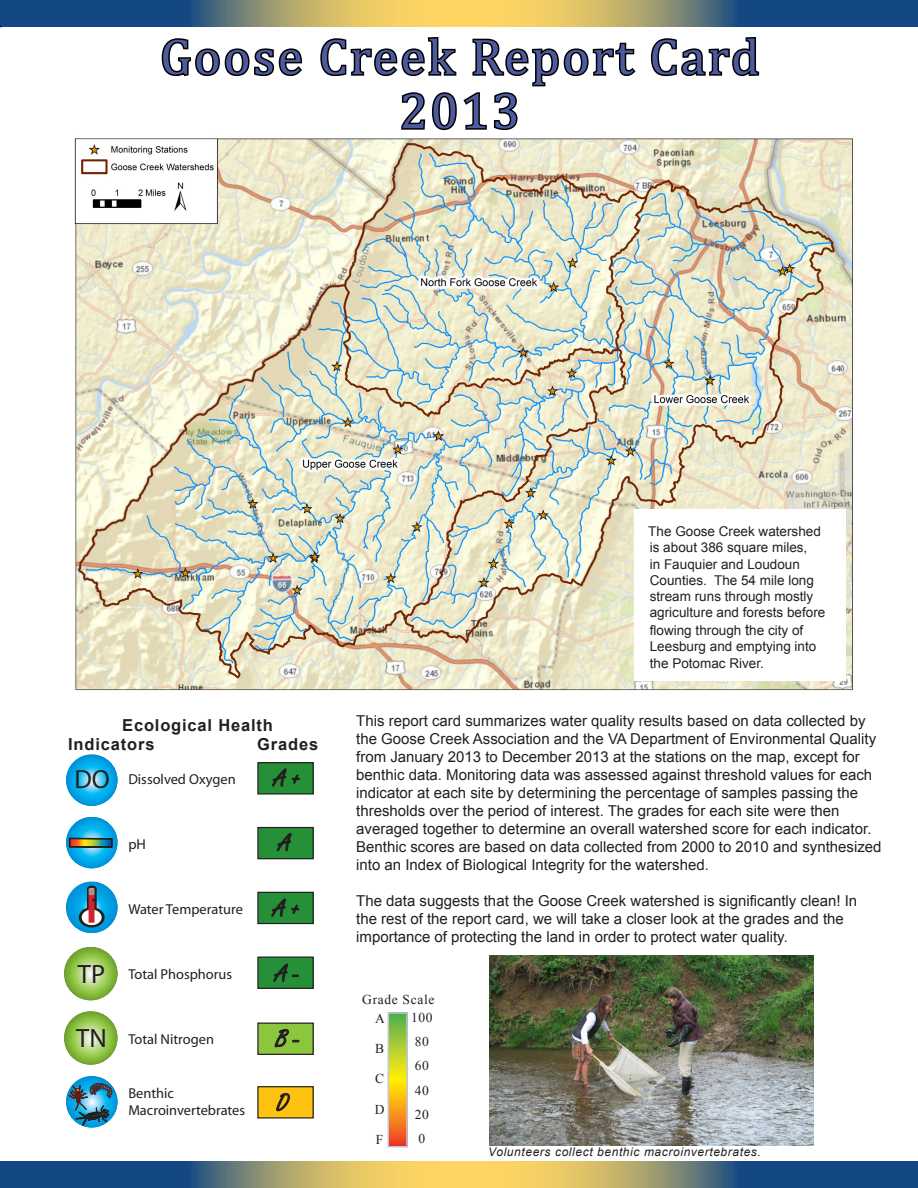
<style>
.page{position:relative;width:918px;height:1188px;background:#fff}
.page>*{position:absolute;margin:0;border:0;box-sizing:border-box;transform-origin:0 0}
.t1{font:51px "Cambria";letter-spacing:.05em;color:#4d5a9e}
.t2{font:26.55px "Myriad";color:#231f20}
.t3{font:26.4px "Myriad";color:#231f20}
.t4{font:25.2px "Freestyle Script";color:#231f20}
.t5{font:700 16.5px "Arial";letter-spacing:.05em;color:#231f20}
.t6{font:15px/18px "Arial";color:#231f20}
.t7{font:14.4px/17.2px "Myriad";color:#231f20}
.t8{font:13.5px/16.2px "Arial";color:#231f20}
.Paragraph_Style_1{font:13.5px "Times New Roman";letter-spacing:.05em;color:#231f20}
.t9{font:italic 12px "Arial";letter-spacing:.05em;color:#231f20}
.s1{font-size:15px}
</style>
<div class="page">
<img style="left:74px;top:138px;width:779px;height:553px">
<hr style="left:0;top:1162px;width:3px;height:26px;background:#144884">
<svg style="left:0;top:0;width:3px;height:27px"></svg>
<svg style="left:161px;top:38px;width:141px;height:39px"></svg>
<svg style="left:650px;top:37px;width:110px;height:40px"></svg>
<svg style="left:320px;top:37px;width:316px;height:94px"></svg>
<svg style="left:2px;top:0;width:916px;height:26px;background:#778475"></svg>
<svg style="left:1px;top:1161px;width:917px;height:27px;background:#778475"></svg>
<div style="left:635px;top:509px;width:211px;height:172px;background:#fff"></div>
<svg style="left:64px;top:947px;width:54px;height:53px;background:#97c45a"></svg>
<svg style="left:64px;top:1011px;width:54px;height:54px;background:#99c55d"></svg>
<svg style="left:66px;top:754px;width:52px;height:52px;background:#1fb2ea"></svg>
<div style="left:258px;top:1023px;width:55px;height:31px;background:#8bc63e"></div>
<div style="left:257px;top:1023px;width:57px;height:32px;border:1px solid #231f20"></div>
<svg style="left:274px;top:1029px;width:26px;height:19px"></svg>
<div style="left:258px;top:828px;width:55px;height:31px;background:#269039"></div>
<div style="left:257px;top:827px;width:57px;height:32px;border:1px solid #231f20"></div>
<svg style="left:276px;top:833px;width:16px;height:19px"></svg>
<svg style="left:66px;top:882px;width:52px;height:51px"></svg>
<svg style="left:80px;top:908px;width:23px;height:18px"></svg>
<div style="left:79px;top:907px;width:25px;height:20px;border:3px solid #231f20;border-radius:50%"></div>
<div style="left:89px;top:895px;width:5px;height:28px;background:#d1232a"></div>
<svg style="left:85px;top:886px;width:13px;height:25px"></svg>
<svg style="left:66px;top:1076px;width:52px;height:52px"></svg>
<svg style="left:69px;top:1083px;width:43px;height:43px;background:#418aaa"></svg>
<div style="left:258px;top:892px;width:55px;height:32px;background:#269039"></div>
<div style="left:257px;top:892px;width:57px;height:32px;border:1px solid #231f20"></div>
<svg style="left:271px;top:898px;width:29px;height:19px"></svg>
<div style="left:258px;top:763px;width:55px;height:31px;background:#269039"></div>
<div style="left:257px;top:762px;width:57px;height:33px;border:1px solid #231f20"></div>
<svg style="left:271px;top:768px;width:29px;height:19px"></svg>
<div style="left:258px;top:957px;width:55px;height:31px;background:#269039"></div>
<div style="left:257px;top:957px;width:57px;height:32px;border:1px solid #231f20"></div>
<svg style="left:273px;top:963px;width:26px;height:19px"></svg>
<div style="left:258px;top:1087px;width:55px;height:31px;background:#fec210"></div>
<div style="left:257px;top:1086px;width:57px;height:33px;border:1px solid #231f20"></div>
<svg style="left:276px;top:1093px;width:15px;height:19px"></svg>
<svg style="left:66px;top:817px;width:52px;height:51px;background:#0eabe7"></svg>
<svg style="left:68px;top:837px;width:45px;height:11px"></svg>
<svg style="left:391px;top:1015px;width:14px;height:130px;background:#d2b222"></svg>
<div style="left:388px;top:1012px;width:20px;height:136px;border:2px solid #bcc8e0"></div>
<img style="left:490px;top:956px;width:324px;height:190px">
<p class="t1" style="left:160px;top:27px;width:601px">Goose Creek Report Card</p>
<p class="t1" style="left:399px;top:81px;width:122px">2013</p>
<p class="t5" style="left:122px;top:714px;width:152px">Ecological Health</p>
<p class="t5" style="left:68px;top:734px;width:88px">Indicators</p>
<p class="t5" style="left:257px;top:734px;width:62px">Grades</p>
<p class="t3" style="left:74px;top:766px;width:37px">DO</p>
<p class="t7" style="left:128px;top:772px;width:109px">Dissolved Oxygen</p>
<p class="t7" style="left:128px;top:836px;width:19px">pH</p>
<p class="t7" style="left:128px;top:901px;width:116px">Water Temperature</p>
<p class="t2" style="left:78px;top:961px;width:29px">TP</p>
<p class="t7" style="left:128px;top:966px;width:105px">Total Phosphorus</p>
<p class="t4" style="left:276px;top:960px;width:25px">A -</p>
<p class="t2" style="left:76px;top:1025px;width:32px">TN</p>
<p class="t7" style="left:128px;top:1031px;width:87px">Total Nitrogen</p>
<p class="t4" style="left:276px;top:1025px;width:25px">B -</p>
<p class="t7" style="left:128px;top:1085px;width:118px">Benthic<br>Macroinvertebrates</p>
<p class="t4" style="left:277px;top:1089px;width:13px">D</p>
<p class="t8" style="left:648px;top:524px;width:179px">The Goose Creek watershed is about 386 square miles,<br>in Fauquier and Loudoun<br>Counties. The 54 mile long stream runs through mostly agriculture and forests before</p>
<p class="t8" style="left:650px;top:623px;width:168px">flowing through <span class="s1">t</span>he city of<br>Leesburg and emptying into the Potomac River.</p>
<p class="t6" style="left:356px;top:712px;width:527px">This report card summarizes water quality results based on data collected by the Goose Creek Association and the VA Department of Environmental Quality from January 2013 to December 2013 at the stations on the map, except for benthic data. Monitoring data was assessed against threshold values for each indicator at each site by determining the percentage of samples passing the thresholds over the period of interest. The grades for each site were then averaged together to determine an overall watershed score for each indicator.<br>Benthic scores are based on data collected from 2000 to 2010 and synthesized into an Index of Biological Integrity for the watershed.</p>
<p class="t6" style="left:356px;top:892px;width:503px">The data suggests that the Goose Creek watershed is significantly clean! In the rest of the report card, we will take a closer look at the grades and the importance of protecting the land in order to protect water quality.</p>
<p class="Paragraph_Style_1" style="left:362px;top:990px;width:74px">Grade Scale</p>
<p class="Paragraph_Style_1" style="left:375px;top:1009px;width:11px">A</p>
<p class="Paragraph_Style_1" style="left:375px;top:1039px;width:11px">B</p>
<p class="Paragraph_Style_1" style="left:375px;top:1070px;width:11px">C</p>
<p class="Paragraph_Style_1" style="left:375px;top:1100px;width:11px">D</p>
<p class="Paragraph_Style_1" style="left:376px;top:1130px;width:9px">F</p>
<p class="Paragraph_Style_1" style="left:411px;top:1008px;width:23px">100</p>
<p class="Paragraph_Style_1" style="left:415px;top:1032px;width:16px">80</p>
<p class="Paragraph_Style_1" style="left:415px;top:1057px;width:16px">60</p>
<p class="Paragraph_Style_1" style="left:415px;top:1081px;width:16px">40</p>
<p class="Paragraph_Style_1" style="left:415px;top:1105px;width:16px">20</p>
<p class="Paragraph_Style_1" style="left:418px;top:1130px;width:8px">0</p>
<p class="t9" style="left:488px;top:1144px;width:274px">Volunteers collect benthic macroinvertebrates.</p>
</div>
